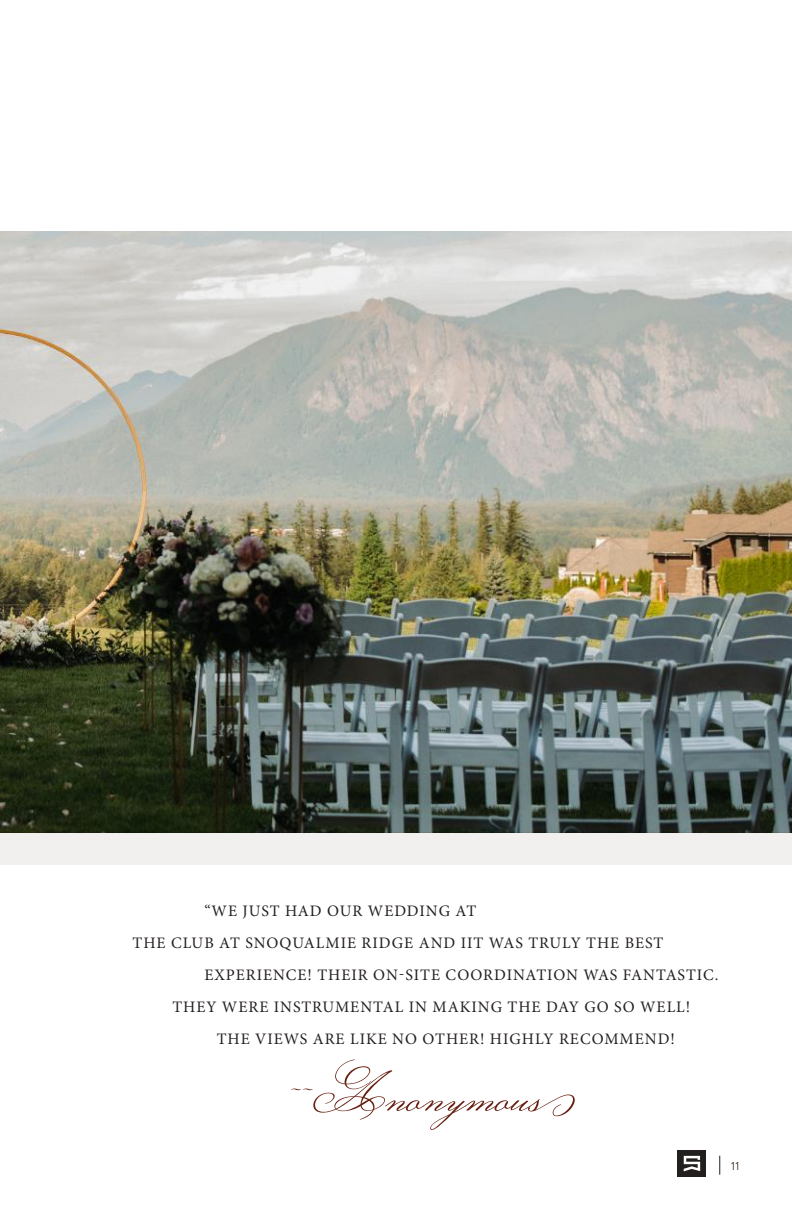
<style>
.page{position:relative;width:792px;height:1224px;background:#fff}
.page>*{position:absolute;margin:0;border:0;box-sizing:border-box;transform-origin:0 0}
.t1{font:51.6px "Monsieur La Doulaise Pro";color:#672113}
.t2{font:16px "Minion Pro";letter-spacing:.06em;color:#241f1f}
.t3{font:300 12px "Proxima Nova";color:#271507}
</style>
<div class="page">
<img style="left:0;top:232px;width:792px;height:600px">
<div style="left:0;top:832px;width:792px;height:33px;background:#f1f0ef"></div>
<svg style="left:719px;top:1156px;width:1px;height:19px"></svg>
<div style="left:678px;top:1150px;width:28px;height:27px;background:#241f1f"></div>
<svg style="left:684px;top:1156px;width:16px;height:15px"></svg>
<p class="t2" style="left:204px;top:900px;width:273px">“WE JUST HAD OUR WEDDING AT</p>
<p class="t2" style="left:133px;top:932px;width:532px">THE CLUB AT SNOQUALMIE RIDGE AND IIT WAS TRULY THE BEST</p>
<p class="t2" style="left:204px;top:964px;width:515px">EXPERIENCE! THEIR ON-SITE COORDINATION WAS FANTASTIC.</p>
<p class="t2" style="left:172px;top:996px;width:519px">THEY WERE INSTRUMENTAL IN MAKING THE DAY GO SO WELL!</p>
<p class="t2" style="left:217px;top:1028px;width:460px">THE VIEWS ARE LIKE NO OTHER! HIGHLY RECOMMEND!</p>
<h1 class="t1" style="left:290px;top:1062px;width:288px"><sup>--</sup>Anonymous</h1>
<p class="t3" style="left:731px;top:1157px;width:9px">11</p>
</div>
